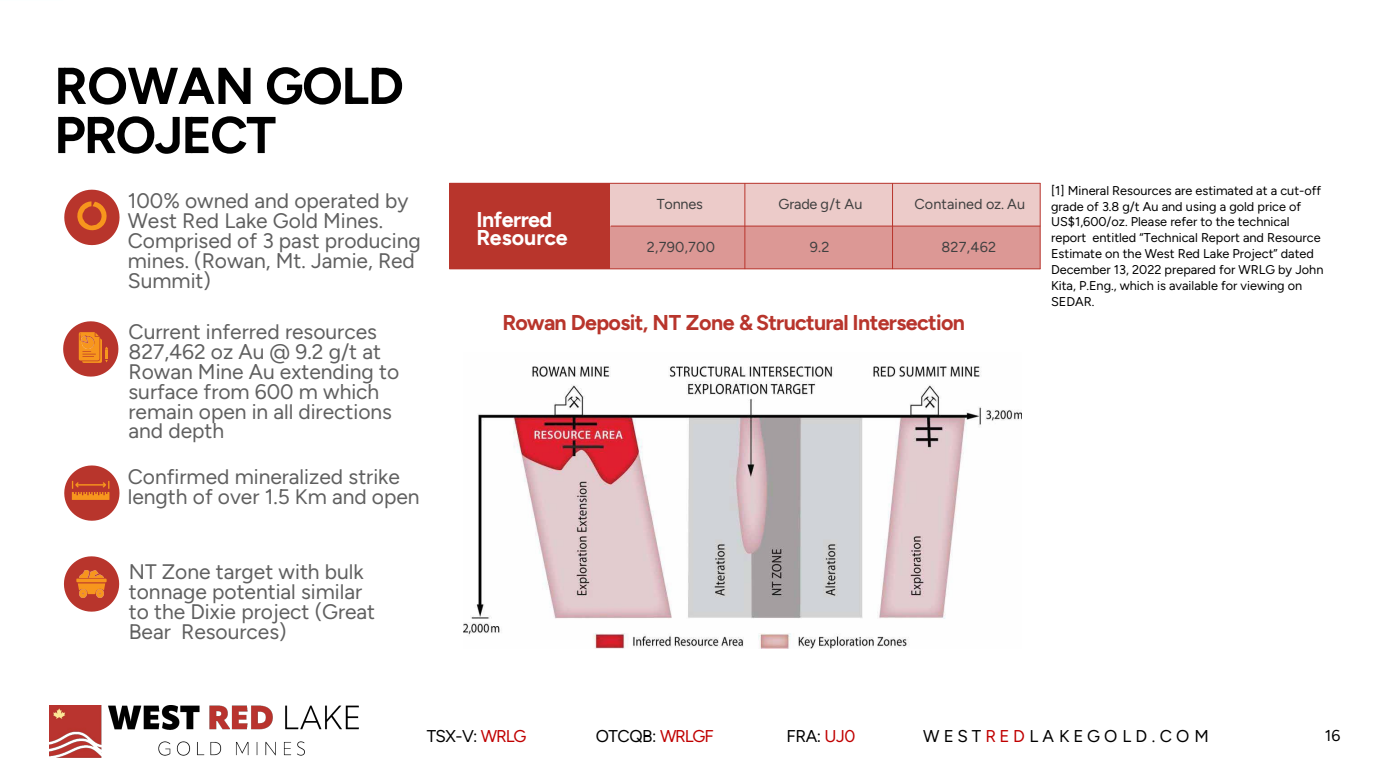
<style>
.page{position:relative;width:1386px;height:780px;background:#fff}
.page>*{position:absolute;margin:0;border:0;box-sizing:border-box;transform-origin:0 0}
.t1{font:700 51.62px "Figtree";letter-spacing:-.005em;color:#000}
.t2{font:700 51.62px "Figtree";letter-spacing:-.025em;color:#000}
.t3{font:700 21.44px "Figtree";letter-spacing:-.03em;color:#b8352c}
.t4{font:700 21.44px/18.8px "Figtree";letter-spacing:-.02em;color:#fff}
.t5{font:21px/19.9px "Figtree";color:#606060}
.t6{font:17.06px "Figtree";letter-spacing:.24em;color:#000}
.t7{font:17.06px "Figtree";letter-spacing:-.025em;color:#000}
.t8{font:17.06px "Figtree";letter-spacing:-.045em;color:#000}
.t9{font:15.75px "Figtree";color:#000}
.t10{font:14.44px "Figtree";letter-spacing:.005em;color:#404040}
.t11{font:12.69px/15.8px "Figtree";color:#000}
.s1{color:#c00000}
</style>
<div class="page">
<hr style="left:0;top:0;width:63px;height:1px;background:#fbffff">
<svg style="left:64px;top:189px;width:55px;height:56px"></svg>
<svg style="left:63px;top:321px;width:55px;height:55px"></svg>
<svg style="left:64px;top:465px;width:55px;height:55px"></svg>
<svg style="left:64px;top:556px;width:55px;height:55px"></svg>
<img style="left:463px;top:366px;width:558px;height:282px">
<div style="left:449px;top:183px;width:161px;height:86px;background:#b8352c"></div>
<div style="left:610px;top:183px;width:134px;height:43px;background:#eccbc9"></div>
<div style="left:744px;top:183px;width:148px;height:43px;background:#eccbc9"></div>
<div style="left:892px;top:183px;width:148px;height:43px;background:#eccbc9"></div>
<div style="left:610px;top:226px;width:134px;height:43px;background:#dc9895"></div>
<div style="left:744px;top:226px;width:148px;height:43px;background:#dc9895"></div>
<div style="left:892px;top:226px;width:148px;height:43px;background:#dc9895"></div>
<hr style="left:744px;top:183px;width:1px;height:86px;background:#b8342c">
<hr style="left:892px;top:183px;width:1px;height:86px;background:#b8342c">
<hr style="left:610px;top:226px;width:430px;height:1px;background:#b8342c">
<hr style="left:1039px;top:183px;width:1px;height:86px;background:#b8342c">
<hr style="left:449px;top:183px;width:591px;height:1px;background:#b8342c">
<hr style="left:449px;top:268px;width:591px;height:1px;background:#b8342c">
<img style="left:50px;top:705px;width:309px;height:53px">
<h2 class="t1" style="left:54px;top:55px;width:351px">ROWAN GOLD</h2>
<p class="t2" style="left:54px;top:104px;width:223px">PROJECT</p>
<p class="t5" style="left:128px;top:191px;width:282px">100% owned and operated by<br>West Red Lake Gold Mines.</p>
<p class="t5" style="left:128px;top:230px;width:294px">Comprised of 3 past producing mines. (Rowan, Mt. Jamie, Red<br>Summit)</p>
<p class="t5" style="left:128px;top:321px;width:272px">Current inferred resources<br>827,462 oz Au @ 9.2 g/t at<br>Rowan Mine Au extending to surface from 600 m which remain open in all directions and depth</p>
<p class="t5" style="left:128px;top:466px;width:293px">Confirmed mineralized strike length of over 1.5 Km and open</p>
<p class="t5" style="left:129px;top:561px;width:248px">NT Zone target with bulk tonnage potential similar to the Dixie project (Great<br>Bear Resources)</p>
<p class="t4" style="left:476px;top:209px;width:93px">Inferred<br>Resource</p>
<p class="t10" style="left:656px;top:196px;width:47px">Tonnes</p>
<p class="t10" style="left:778px;top:196px;width:85px">Grade g/t Au</p>
<p class="t10" style="left:914px;top:196px;width:112px">Contained oz. Au</p>
<p class="t10" style="left:646px;top:239px;width:70px">2,790,700</p>
<p class="t10" style="left:809px;top:239px;width:21px">9.2</p>
<p class="t10" style="left:941px;top:239px;width:56px">827,462</p>
<p class="t3" style="left:502px;top:309px;width:464px">Rowan Deposit, NT Zone &amp; Structural Intersection</p>
<p class="t11" style="left:1050px;top:182px;width:274px">[1] Mineral Resources are estimated at a cut-off grade of 3.8 g/t Au and using a gold price of US$1,600/oz. Please refer to the technical report entitled “Technical Report and Resource Estimate on the West Red Lake Project” dated December 13, 2022 prepared for WRLG by John Kita, P.Eng., which is available for viewing on SEDAR.</p>
<p class="t7" style="left:426px;top:726px;width:101px">TSX-V: <span class="s1">WRLG</span></p>
<p class="t8" style="left:595px;top:726px;width:120px">OTCQB: <span class="s1">WRLGF</span></p>
<p class="t7" style="left:786px;top:726px;width:70px">FRA: <span class="s1">UJ0</span></p>
<p class="t6" style="left:923px;top:726px;width:287px">WEST<span class="s1">RED</span>LAKEGOLD.COM</p>
<p class="t9" style="left:1324px;top:726px;width:17px">16</p>
</div>
